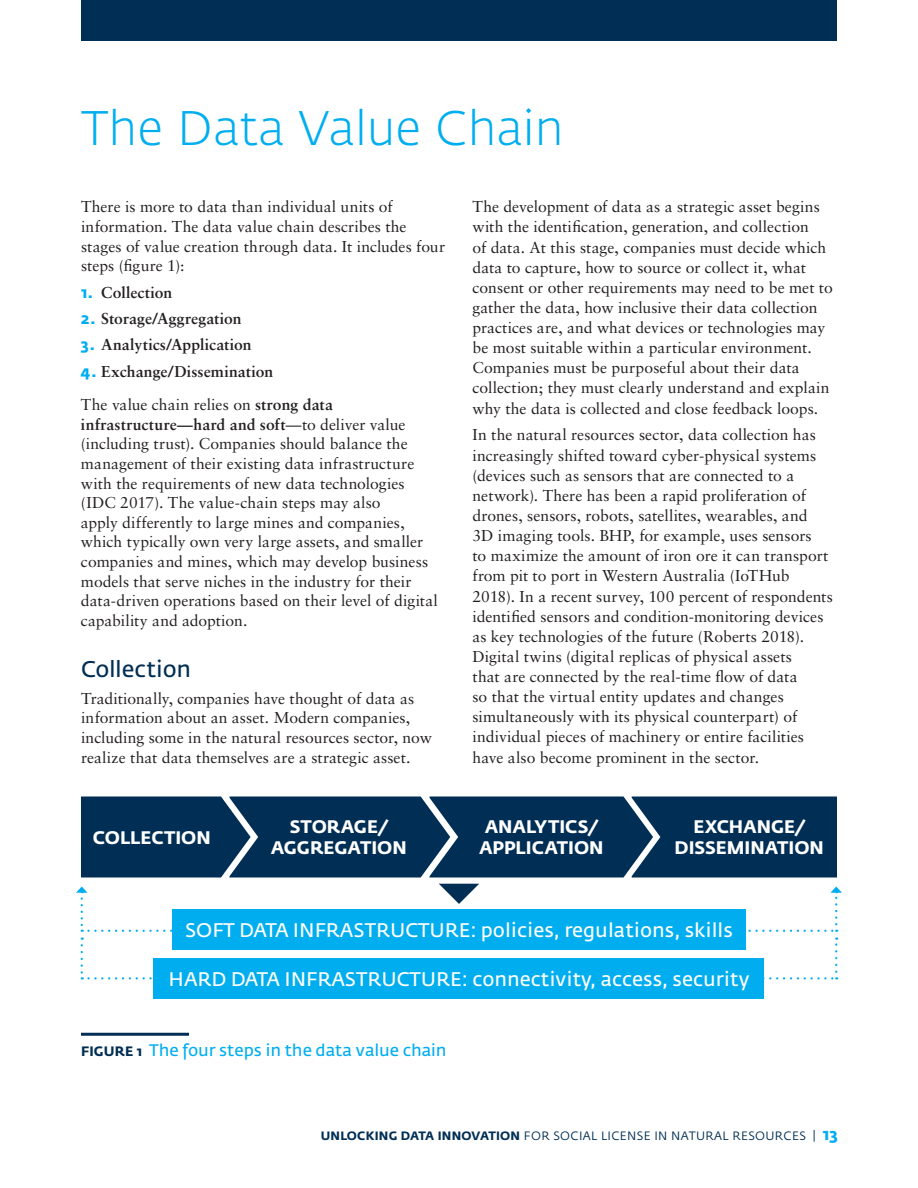
<style>
.page{position:relative;width:918px;height:1188px;background:#fff}
.page>*{position:absolute;margin:0;border:0;box-sizing:border-box;transform-origin:0 0}
.Section_Title{font:300 48px "Fedra Sans Std";letter-spacing:.01em;color:#00aeef}
.t1{font:22.5px "Fedra Sans";letter-spacing:-.01em;color:#002e54}
.t2{font:19.5px "Fedra Sans";color:#fff}
.t3{font:700 18px/21px "Fedra Sans";color:#fff;text-align:center}
.Figure_title_-_2_Col{font:16.5px "Fedra Sans";letter-spacing:-.005em;color:#00aeef}
.Body_Copy_P1{font:15.75px/20.1px "Sabon LT Std";color:#231f20}
.Body_Copy{font:15.75px/19.6px "Sabon LT Std";color:#231f20}
.Numbered_Copy{font:700 15.75px "Sabon LT Std";letter-spacing:.005em;color:#231f20}
.t4{font:12px "Fedra Sans Std";letter-spacing:.03em;color:#002e54}
.s1{font-family:"Fedra Sans";color:#00aeef}
.s2{font-weight:700}
.s3{font-weight:700;font-size:13.5px;color:#002e54}
.s4{font-family:"Fedra Sans";font-weight:700}
.s5{font-family:"Fedra Sans";font-weight:700;font-size:16.5px;color:#00aeef}
</style>
<div class="page">
<div style="left:81px;top:0;width:756px;height:40px;background:#002e54"></div>
<hr style="left:81px;top:1033px;width:108px;height:3px;background:#002e54">
<svg style="left:81px;top:938px;width:756px;height:42px"></svg>
<div style="left:172px;top:909px;width:574px;height:41px;background:#00aeef"></div>
<div style="left:154px;top:958px;width:610px;height:41px;background:#00aeef"></div>
<div style="left:81px;top:797px;width:756px;height:81px;background:#002e54"></div>
<svg style="left:76px;top:884px;width:766px;height:48px"></svg>
<p class="Section_Title" style="left:81px;top:100px;width:484px">The Data Value Chain</p>
<p class="Body_Copy_P1" style="left:81px;top:197px;width:366px;line-height:19.6px">There is more to data than individual units of information. The data value chain describes the stages of value creation through data. It includes four steps (figure 1):</p>
<p class="Numbered_Copy" style="left:81px;top:282px;width:93px"><span class="s1">1.</span> Collection</p>
<p class="Numbered_Copy" style="left:81px;top:309px;width:162px"><span class="s1">2.</span> Storage/Aggregation</p>
<p class="Numbered_Copy" style="left:81px;top:335px;width:172px"><span class="s1">3.</span> Analytics/Application</p>
<p class="Numbered_Copy" style="left:81px;top:362px;width:194px"><span class="s1">4.</span> Exchange/Dissemination</p>
<p class="Body_Copy" style="left:81px;top:395px;width:358px">The value chain relies on <span class="s2">strong data infrastructure—hard and soft</span>—to deliver value (including trust). Companies should balance the management of their existing data infrastructure with the requirements of new data technologies (IDC 2017). The value-chain steps may also<br>apply differently to large mines and companies, which typically own very large assets, and smaller companies and mines, which may develop business models that serve niches in the industry for their data-driven operations based on their level of digital capability and adoption.</p>
<h2 class="t1" style="left:81px;top:657px;width:112px">Collection</h2>
<p class="Body_Copy_P1" style="left:81px;top:688px;width:353px;line-height:19.6px">Traditionally, companies have thought of data as information about an asset. Modern companies, including some in the natural resources sector, now realize that data themselves are a strategic asset.</p>
<p class="Body_Copy_P1" style="left:472px;top:197px;width:362px">The development of data as a strategic asset begins with the identification, generation, and collection<br>of data. At this stage, companies must decide which data to capture, how to source or collect it, what consent or other requirements may need to be met to gather the data, how inclusive their data collection practices are, and what devices or technologies may be most suitable within a particular environment.<br>Companies must be purposeful about their data collection; they must clearly understand and explain why the data is collected and close feedback loops.</p>
<p class="Body_Copy_P1" style="left:472px;top:425px;width:362px">In the natural resources sector, data collection has increasingly shifted toward cyber-physical systems (devices such as sensors that are connected to a network). There has been a rapid proliferation of drones, sensors, robots, satellites, wearables, and<br>3D imaging tools. BHP, for example, uses sensors<br>to maximize the amount of iron ore it can transport from pit to port in Western Australia (IoTHub 2018). In a recent survey, 100 percent of respondents identified sensors and condition-monitoring devices as key technologies of the future (Roberts 2018).<br>Digital twins (digital replicas of physical assets<br>that are connected by the real-time flow of data<br>so that the virtual entity updates and changes simultaneously with its physical counterpart) of individual pieces of machinery or entire facilities have also become prominent in the sector.</p>
<p class="t3" style="left:93px;top:827px;width:119px">COLLECTION</p>
<p class="t3" style="left:675px;top:817px;width:151px">EXCHANGE/<br>DISSEMINATION</p>
<p class="t3" style="left:271px;top:817px;width:137px">STORAGE/<br>AGGREGATION</p>
<p class="t3" style="left:479px;top:817px;width:126px">ANALYTICS/<br>APPLICATION</p>
<p class="t2" style="left:185px;top:919px;width:549px">SOFT DATA INFRASTRUCTURE: policies, regulations, skills</p>
<p class="t2" style="left:169px;top:969px;width:582px">HARD DATA INFRASTRUCTURE: connectivity, access, security</p>
<p class="Figure_title_-_2_Col" style="left:81px;top:1041px;width:367px"><span class="s3">FIGURE 1</span> The four steps in the data value chain</p>
<p class="t4" style="left:321px;top:1129px;width:519px"><span class="s4">UNLOCKING DATA INNOVATION</span> FOR SOCIAL LICENSE IN NATURAL RESOURCES | <span class="s5">13</span></p>
</div>
